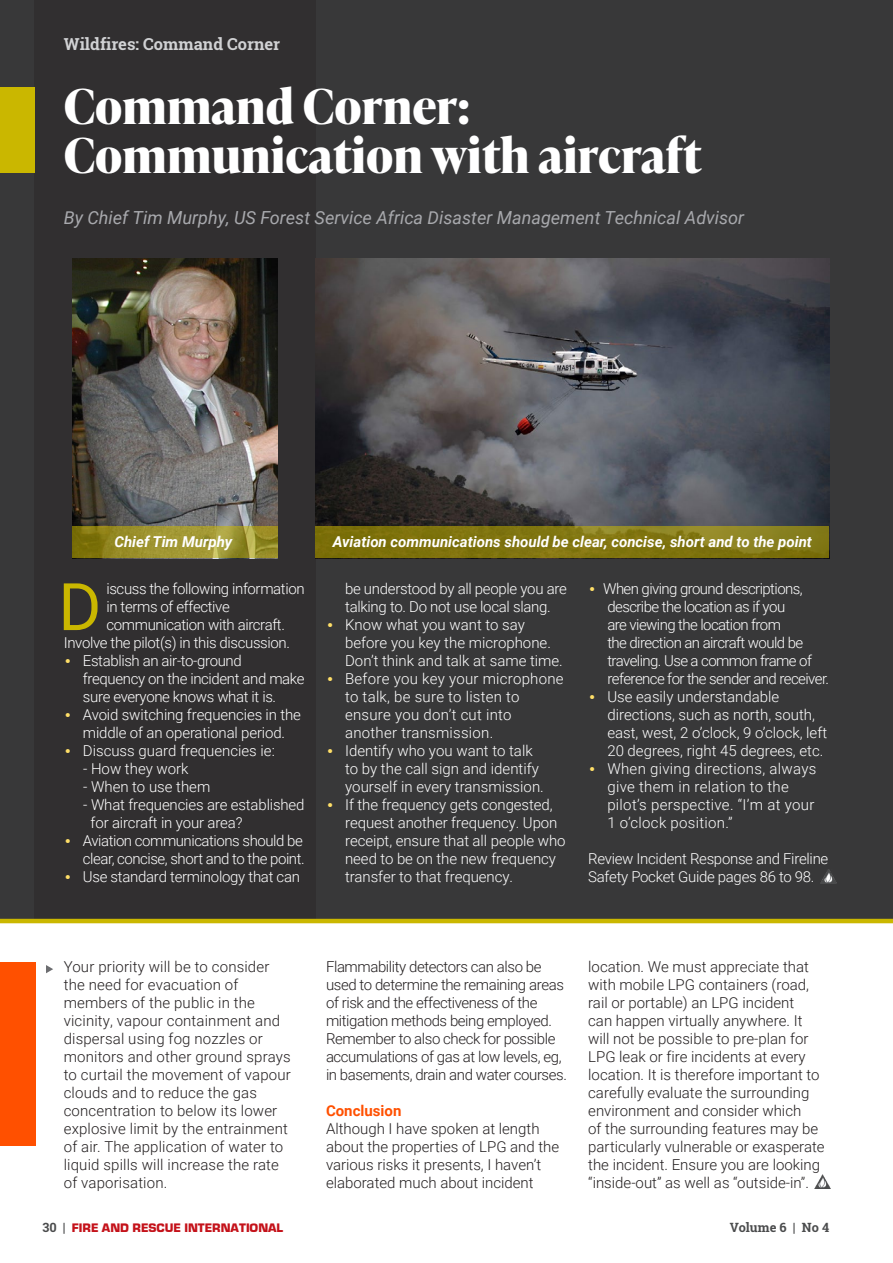
<style>
.page{position:relative;width:893px;height:1263px;background:#fff}
.page>*{position:absolute;margin:0;border:0;box-sizing:border-box;transform-origin:0 0}
.t1{font:65.7px "Roboto";color:#cab700}
.t2{font:700 48px "Ivy Presto Headline";color:#fff}
.Headings{font:italic 18px "Roboto";color:#a8a9ad}
.t3{font:700 16.5px "Roboto Slab";color:#d1d2d4}
.t4{font:300 15px/18px "Roboto";letter-spacing:-.01em;color:#fff}
.t5{font:300 15px/18px "Roboto";color:#231f20}
.t6{font:300 15px/18px "Roboto";letter-spacing:-.025em;color:#231f20}
.t7{font:300 15px/18px "Roboto";letter-spacing:-.04em;color:#fff}
.t8{font:300 15px/18px "Roboto";letter-spacing:.02em;color:#fff}
.t9{font:300 15px/18px "Roboto";letter-spacing:.015em;color:#fff}
.Captions{font:italic 700 15px "Roboto";color:#fff}
.t10{font:300 15px/18px "Roboto";letter-spacing:-.03em;color:#fff;text-align:right}
.t11{font:700 15px "Roboto";color:#ff5000}
.t12{font:900 12.75px "Eurostile";color:#c4121a}
.t13{font:700 12.75px "Roboto Slab";color:#4b4c4d}
.s1{font-family:"Century Gothic";font-weight:400;font-size:13.5px;color:#ffdf68}
.s2{font-family:"Roboto Slab";font-weight:700;color:#4b4c4d}
</style>
<div class="page">
<div style="left:0;top:0;width:893px;height:919px;background:#383839"></div>
<div style="left:34px;top:0;width:281px;height:919px;background:#312f30"></div>
<div style="left:0;top:87px;width:34px;height:86px;background:#cab700"></div>
<svg style="left:46px;top:965px;width:7px;height:8px"></svg>
<div style="left:0;top:962px;width:35px;height:184px;background:#ff5000"></div>
<hr style="left:0;top:919px;width:893px;height:4px;background:#cab700">
<img style="left:315px;top:258px;width:514px;height:268px">
<img style="left:820px;top:870px;width:17px;height:14px">
<img style="left:815px;top:1174px;width:16px;height:14px">
<svg style="left:315px;top:526px;width:514px;height:32px;background:#817612"></svg>
<img style="left:72px;top:258px;width:206px;height:268px">
<svg style="left:72px;top:526px;width:206px;height:32px;background:#998f2a"></svg>
<p class="t3" style="left:64px;top:33px;width:218px">Wildfires: Command Corner</p>
<p class="t2" style="left:64px;top:71px;width:408px">Command Corner:</p>
<p class="t2" style="left:64px;top:121px;width:639px">Communication with aircraft</p>
<p class="Headings" style="left:64px;top:205px;width:682px">By Chief Tim Murphy, US Forest Service Africa Disaster Management Technical Advisor</p>
<p class="Captions" style="left:114px;top:531px;width:119px">Chief Tim Murphy</p>
<p class="Captions" style="left:333px;top:531px;width:481px">Aviation communications should be clear, concise, short and to the point</p>
<p class="t1" style="left:58px;top:561px;width:45px">D</p>
<p class="t4" style="left:106px;top:579px;width:200px">iscuss the following information</p>
<p class="t4" style="left:106px;top:597px;width:125px">in terms of effective</p>
<p class="t4" style="left:106px;top:615px;width:180px">communication with aircraft.</p>
<p class="t4" style="left:64px;top:633px;width:228px">Involve the pilot(s) in this discussion.</p>
<p class="t4" style="left:83px;top:651px;width:223px;text-indent:-19px"><span class="s1">•</span> Establish an air-to-ground frequency on the incident and make sure everyone knows what it is.</p>
<p class="t4" style="left:64px;top:705px;width:239px;text-align:center"><span class="s1">•</span> Avoid switching frequencies in the middle of an operational period.</p>
<p class="t4" style="left:64px;top:741px;width:213px"><span class="s1">•</span> Discuss guard frequencies ie:</p>
<p class="t4" style="left:83px;top:759px;width:107px">- How they work</p>
<p class="t4" style="left:83px;top:777px;width:129px">- When to use them</p>
<p class="t4" style="left:83px;top:795px;width:223px">- What frequencies are established</p>
<p class="t4" style="left:91px;top:813px;width:153px">for aircraft in your area?</p>
<p class="t10" style="left:64px;top:831px;width:242px"><span class="s1">•</span> Aviation communications should be clear, concise, short and to the point.</p>
<p class="t4" style="left:64px;top:867px;width:238px"><span class="s1">•</span> Use standard terminology that can</p>
<p class="t4" style="left:345px;top:579px;width:223px">be understood by all people you are talking to. Do not use local slang.</p>
<p class="t4" style="left:345px;top:615px;width:219px;text-indent:-19px"><span class="s1">•</span> Know what you want to say before you key the microphone.<br>Don’t think and talk at same time.</p>
<p class="t9" style="left:345px;top:669px;width:220px;text-indent:-19px"><span class="s1">•</span> Before you key your microphone to talk, be sure to listen to ensure you don’t cut into another transmission.</p>
<p class="t4" style="left:345px;top:741px;width:200px;text-indent:-19px"><span class="s1">•</span> Identify who you want to talk to by the call sign and identify yourself in every transmission.</p>
<p class="t4" style="left:345px;top:795px;width:222px;text-indent:-19px"><span class="s1">•</span> If the frequency gets congested, request another frequency. Upon receipt, ensure that all people who need to be on the new frequency transfer to that frequency.</p>
<p class="t7" style="left:607px;top:579px;width:223px;text-indent:-19px"><span class="s1">•</span> When giving ground descriptions, describe the location as if you<br>are viewing the location from<br>the direction an aircraft would be traveling. Use a common frame of reference for the sender and receiver.</p>
<p class="t4" style="left:607px;top:687px;width:221px;text-indent:-19px"><span class="s1">•</span> Use easily understandable directions, such as north, south, east, west, 2 o’clock, 9 o’clock, left 20 degrees, right 45 degrees, etc.</p>
<p class="t8" style="left:607px;top:759px;width:211px;text-indent:-19px"><span class="s1">•</span> When giving directions, always give them in relation to the pilot’s perspective. “I’m at your<br>1 o’clock position.”</p>
<p class="t4" style="left:588px;top:849px;width:242px">Review Incident Response and Fireline<br>Safety Pocket Guide pages 86 to 98.</p>
<p class="t5" style="left:64px;top:957px;width:228px">Your priority will be to consider the need for evacuation of members of the public in the vicinity, vapour containment and dispersal using fog nozzles or monitors and other ground sprays to curtail the movement of vapour clouds and to reduce the gas concentration to below its lower explosive limit by the entrainment of air. The application of water to liquid spills will increase the rate of vaporisation.</p>
<p class="t6" style="left:326px;top:957px;width:242px">Flammability detectors can also be used to determine the remaining areas of risk and the effectiveness of the mitigation methods being employed.<br>Remember to also check for possible accumulations of gas at low levels, eg, in basements, drain and water courses.</p>
<p class="t11" style="left:326px;top:1100px;width:77px">Conclusion</p>
<p class="t5" style="left:326px;top:1119px;width:235px">Although I have spoken at length about the properties of LPG and the various risks it presents, I haven’t elaborated much about incident</p>
<p class="t5" style="left:588px;top:957px;width:238px">location. We must appreciate that with mobile LPG containers (road, rail or portable) an LPG incident<br>can happen virtually anywhere. It will not be possible to pre-plan for LPG leak or fire incidents at every location. It is therefore important to carefully evaluate the surrounding environment and consider which<br>of the surrounding features may be particularly vulnerable or exasperate the incident. Ensure you are looking “inside-out” as well as “outside-in”.</p>
<p class="t12" style="left:43px;top:1220px;width:242px"><span class="s2">30 |</span> FIRE AND RESCUE INTERNATIONAL</p>
<p class="t13" style="left:730px;top:1218px;width:101px">Volume 6 | No 4</p>
</div>
